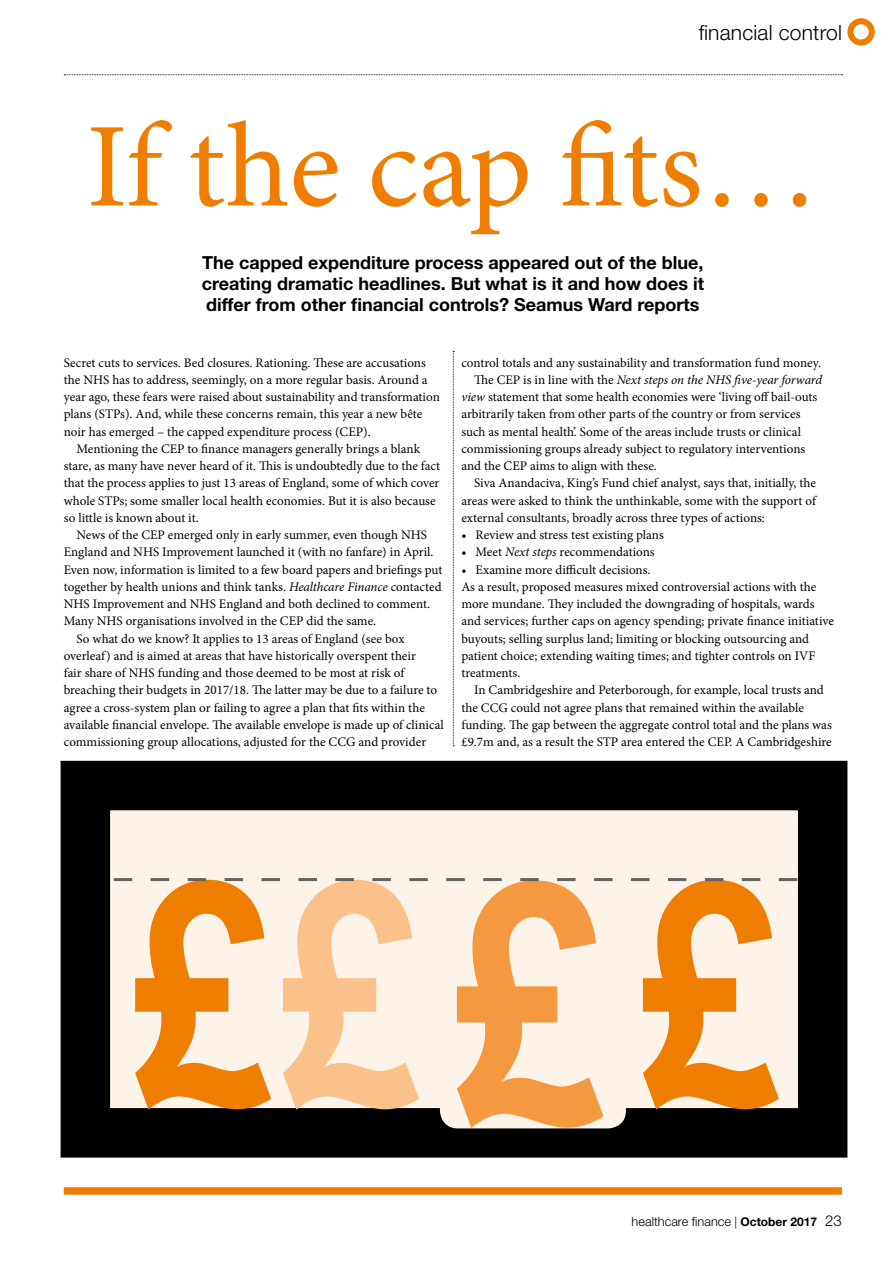
<style>
.page{position:relative;width:893px;height:1263px;background:#fff}
.page>*{position:absolute;margin:0;border:0;box-sizing:border-box;transform-origin:0 0}
.t1{font:700 310.5px "Arial Narrow";color:#ef7d00}
.t2{font:120px "Minion Pro";color:#ef7d00}
.t3{font:300 21px "Helvetica Neue LT Pro";letter-spacing:.01em;color:#000}
.t4{font:700 18px/21px "Helvetica Neue LT Pro";color:#000;text-align:justify}
.t5{font:13.2px/17.2px "Minion Pro";color:#000}
.t6{font:italic 13.2px "Minion Pro";letter-spacing:-.005em;color:#000}
.t7{font:300 12.75px "Helvetica Neue LT Pro";color:#000}
.s1{font-style:italic}
.s2{font-style:normal}
.s3{color:#fac28a}
.s4{font-size:334.5px;color:#f4993f}
.s5{font-size:12px}
.s6{font-weight:700;font-size:12px}
.s7{font-size:15px}
</style>
<div class="page">
<div style="left:64px;top:1187px;width:778px;height:8px;background:#ef7d00"></div>
<div style="left:847px;top:18px;width:28px;height:28px;border:6px solid #ef7d00;border-radius:50%"></div>
<div style="left:85px;top:785px;width:738px;height:348px;background:#fef3e8"></div>
<div style="left:61px;top:761px;width:786px;height:396px;border:50px solid #000"></div>
<div style="left:440px;top:877px;width:186px;height:251px;background:#fef3e8;border-radius:18px"></div>
<svg style="left:114px;top:878px;width:683px;height:3px"></svg>
<svg style="left:64px;top:74px;width:779px;height:1px"></svg>
<svg style="left:453px;top:351px;width:1px;height:395px"></svg>
<h3 class="t3" style="left:699px;top:19px;width:145px">financial control</h3>
<h2 class="t2" style="left:87px;top:87px;width:734px">If the cap fits…</h2>
<h3 class="t4" style="left:202px;top:252px;width:504px">The capped expenditure process appeared out of the blue, creating dramatic headlines. But what is it and how does it differ from other financial controls? Seamus Ward reports</h3>
<p class="t5" style="left:64px;top:354px;width:378px">Secret cuts to services. Bed closures. Rationing. These are accusations the NHS has to address, seemingly, on a more regular basis. Around a year ago, these fears were raised about sustainability and transformation plans (STPs). And, while these concerns remain, this year a new bête noir has emerged – the capped expenditure process (CEP).</p>
<p class="t5" style="left:64px;top:440px;width:378px;text-indent:13px">Mentioning the CEP to finance managers generally brings a blank stare, as many have never heard of it. This is undoubtedly due to the fact that the process applies to just 13 areas of England, some of which cover whole STPs; some smaller local health economies. But it is also because so little is known about it.</p>
<p class="t5" style="left:77px;top:526px;width:352px">News of the CEP emerged only in early summer, even though NHS</p>
<p class="t5" style="left:64px;top:543px;width:371px">England and NHS Improvement launched it (with no fanfare) in April.</p>
<p class="t5" style="left:64px;top:561px;width:380px">Even now, information is limited to a few board papers and briefings put</p>
<p class="t5" style="left:64px;top:578px;width:379px">together by health unions and think tanks. <span class="s1">Healthcare Finance</span> contacted</p>
<p class="t5" style="left:64px;top:595px;width:368px">NHS Improvement and NHS England and both declined to comment.</p>
<p class="t5" style="left:64px;top:612px;width:314px">Many NHS organisations involved in the CEP did the same.</p>
<p class="t5" style="left:77px;top:630px;width:330px">So what do we know? It applies to 13 areas of England (see box</p>
<p class="t5" style="left:64px;top:647px;width:354px">overleaf) and is aimed at areas that have historically overspent their</p>
<p class="t5" style="left:64px;top:664px;width:342px">fair share of NHS funding and those deemed to be most at risk of</p>
<p class="t5" style="left:64px;top:681px;width:375px">breaching their budgets in 2017/18. The latter may be due to a failure to</p>
<p class="t5" style="left:64px;top:699px;width:363px">agree a cross-system plan or failing to agree a plan that fits within the</p>
<p class="t5" style="left:64px;top:716px;width:382px">available financial envelope. The available envelope is made up of clinical</p>
<p class="t5" style="left:64px;top:733px;width:364px">commissioning group allocations, adjusted for the CCG and provider</p>
<p class="t5" style="left:461px;top:354px;width:361px">control totals and any sustainability and transformation fund money.</p>
<p class="t6" style="left:474px;top:371px;width:349px"><span class="s2">The CEP is in line with the</span> Next steps on the NHS five-year forward</p>
<p class="t5" style="left:461px;top:388px;width:357px"><span class="s1">view</span> statement that some health economies were ‘living off bail-outs</p>
<p class="t5" style="left:461px;top:405px;width:341px">arbitrarily taken from other parts of the country or from services</p>
<p class="t5" style="left:461px;top:423px;width:341px">such as mental health’. Some of the areas include trusts or clinical</p>
<p class="t5" style="left:461px;top:440px;width:345px">commissioning groups already subject to regulatory interventions</p>
<p class="t5" style="left:461px;top:457px;width:197px">and the CEP aims to align with these.</p>
<p class="t5" style="left:474px;top:474px;width:343px">Siva Anandaciva, King’s Fund chief analyst, says that, initially, the</p>
<p class="t5" style="left:461px;top:492px;width:356px">areas were asked to think the unthinkable, some with the support of</p>
<p class="t5" style="left:461px;top:509px;width:305px">external consultants, broadly across three types of actions:</p>
<p class="t5" style="left:461px;top:526px;width:204px">• Review and stress test existing plans</p>
<p class="t5" style="left:461px;top:543px;width:195px">• Meet <span class="s1">Next steps</span> recommendations</p>
<p class="t5" style="left:461px;top:561px;width:374px">• Examine more difficult decisions.<br>As a result, proposed measures mixed controversial actions with the more mundane. They included the downgrading of hospitals, wards and services; further caps on agency spending; private finance initiative buyouts; selling surplus land; limiting or blocking outsourcing and patient choice; extending waiting times; and tighter controls on IVF treatments.</p>
<p class="t5" style="left:461px;top:681px;width:372px;text-indent:13px">In Cambridgeshire and Peterborough, for example, local trusts and the CCG could not agree plans that remained within the available funding. The gap between the aggregate control total and the plans was £9.7m and, as a result the STP area entered the CEP. A Cambridgeshire</p>
<h1 class="t1" style="left:134px;top:761px;width:651px">£<span class="s3">£</span> <span class="s4">£</span>£</h1>
<p class="t7" style="left:632px;top:1213px;width:212px">healthcare finance <span class="s5">|</span> <span class="s6">October 2017</span> <span class="s7">23</span></p>
</div>
